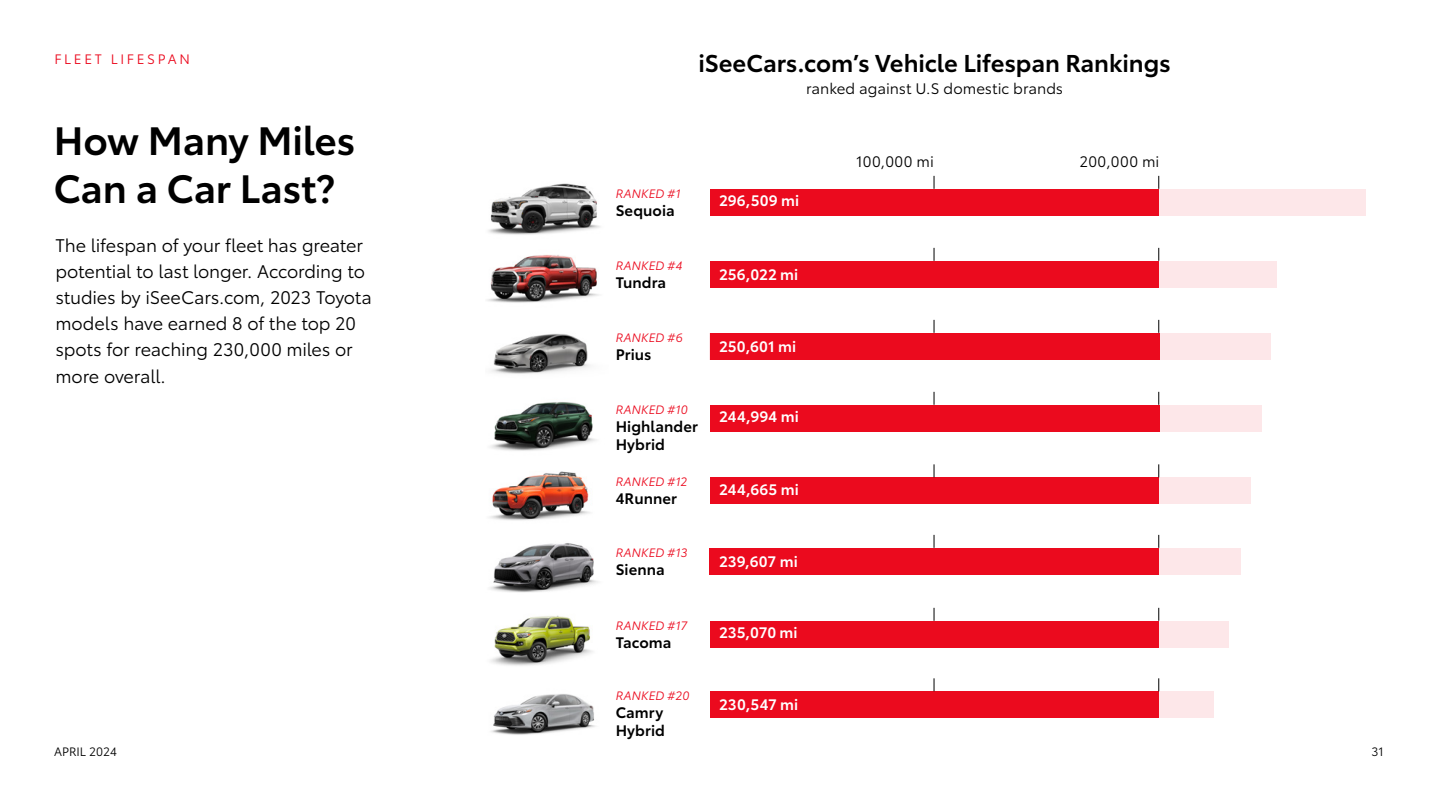
<style>
.page{position:relative;width:1438px;height:810px;background:#fff}
.page>*{position:absolute;margin:0;border:0;box-sizing:border-box;transform-origin:0 0}
.t1{font:600 39px "Toyota Type";letter-spacing:-.01em;color:#000}
.t2{font:600 24px "Toyota Type";letter-spacing:-.005em;color:#000}
.t3{font:18px/26.1px "Toyota Type";letter-spacing:-.01em;color:#000}
.t4{font:600 15px "Toyota Type";letter-spacing:.005em;color:#fff}
.t5{font:600 15px/18px "Toyota Type";letter-spacing:.005em;color:#000}
.t6{font:15px "Toyota Type";color:#000}
.t7{font:13.5px "Toyota Type";letter-spacing:.2em;color:#eb0a1e}
.t8{font:italic 12px "Toyota Type";letter-spacing:.02em;color:#eb0a1e}
.t9{font:12px "Toyota Type";color:#000}
</style>
<div class="page">
<div style="left:710px;top:189px;width:656px;height:27px;background:#fde7e9"></div>
<div style="left:710px;top:261px;width:566px;height:27px;background:#fde7e9"></div>
<div style="left:710px;top:333px;width:561px;height:27px;background:#fde7e9"></div>
<div style="left:710px;top:405px;width:551px;height:27px;background:#fde7e9"></div>
<div style="left:710px;top:477px;width:540px;height:27px;background:#fde7e9"></div>
<div style="left:710px;top:548px;width:531px;height:27px;background:#fde7e9"></div>
<div style="left:710px;top:621px;width:518px;height:27px;background:#fde7e9"></div>
<div style="left:710px;top:691px;width:504px;height:27px;background:#fde7e9"></div>
<div style="left:710px;top:189px;width:448px;height:27px;background:#eb0a1e"></div>
<div style="left:710px;top:261px;width:448px;height:27px;background:#eb0a1e"></div>
<div style="left:710px;top:333px;width:449px;height:27px;background:#eb0a1e"></div>
<div style="left:710px;top:405px;width:449px;height:27px;background:#eb0a1e"></div>
<div style="left:710px;top:477px;width:448px;height:27px;background:#eb0a1e"></div>
<div style="left:710px;top:548px;width:449px;height:27px;background:#eb0a1e"></div>
<div style="left:710px;top:621px;width:448px;height:27px;background:#eb0a1e"></div>
<div style="left:710px;top:691px;width:448px;height:27px;background:#eb0a1e"></div>
<img style="left:488px;top:183px;width:112px;height:52px">
<img style="left:487px;top:254px;width:112px;height:49px">
<img style="left:490px;top:334px;width:106px;height:117px">
<img style="left:490px;top:471px;width:100px;height:50px">
<img style="left:490px;top:543px;width:108px;height:50px">
<img style="left:490px;top:615px;width:103px;height:51px">
<img style="left:491px;top:694px;width:104px;height:41px">
<svg style="left:1158px;top:176px;width:1px;height:13px"></svg>
<svg style="left:1158px;top:248px;width:1px;height:13px"></svg>
<svg style="left:1158px;top:320px;width:1px;height:13px"></svg>
<svg style="left:1158px;top:392px;width:1px;height:13px"></svg>
<svg style="left:1158px;top:464px;width:1px;height:13px"></svg>
<svg style="left:1158px;top:535px;width:1px;height:13px"></svg>
<svg style="left:1158px;top:608px;width:1px;height:13px"></svg>
<svg style="left:1158px;top:678px;width:1px;height:13px"></svg>
<svg style="left:934px;top:176px;width:1px;height:13px"></svg>
<svg style="left:934px;top:248px;width:1px;height:13px"></svg>
<svg style="left:934px;top:320px;width:1px;height:13px"></svg>
<svg style="left:934px;top:392px;width:1px;height:13px"></svg>
<svg style="left:934px;top:464px;width:1px;height:13px"></svg>
<svg style="left:934px;top:535px;width:1px;height:13px"></svg>
<svg style="left:934px;top:608px;width:1px;height:13px"></svg>
<svg style="left:934px;top:678px;width:1px;height:13px"></svg>
<p class="t7" style="left:54px;top:49px;width:137px">FLEET LIFESPAN</p>
<p class="t1" style="left:54px;top:111px;width:303px">How Many Miles</p>
<p class="t1" style="left:54px;top:159px;width:283px">Can a Car Last?</p>
<p class="t3" style="left:56px;top:231px;width:318px">The lifespan of your fleet has greater potential to last longer. According to studies by iSeeCars.com, 2023 Toyota models have earned 8 of the top 20 spots for reaching 230,000 miles or more overall.</p>
<p class="t2" style="left:698px;top:45px;width:474px">iSeeCars.com’s Vehicle Lifespan Rankings</p>
<p class="t6" style="left:806px;top:77px;width:258px">ranked against U.S domestic brands</p>
<p class="t8" style="left:616px;top:184px;width:67px">RANKED #1</p>
<p class="t5" style="left:616px;top:200px;width:61px">Sequoia</p>
<p class="t8" style="left:616px;top:256px;width:69px">RANKED #4</p>
<p class="t5" style="left:616px;top:272px;width:52px">Tundra</p>
<p class="t8" style="left:616px;top:328px;width:69px">RANKED #6</p>
<p class="t5" style="left:616px;top:344px;width:37px">Prius</p>
<p class="t8" style="left:616px;top:400px;width:74px">RANKED #10</p>
<p class="t5" style="left:616px;top:416px;width:84px">Highlander<br>Hybrid</p>
<p class="t8" style="left:616px;top:473px;width:73px">RANKED #12</p>
<p class="t5" style="left:616px;top:489px;width:63px">4Runner</p>
<p class="t8" style="left:616px;top:543px;width:73px">RANKED #13</p>
<p class="t5" style="left:616px;top:559px;width:51px">Sienna</p>
<p class="t8" style="left:616px;top:616px;width:73px">RANKED #17</p>
<p class="t5" style="left:616px;top:632px;width:57px">Tacoma</p>
<p class="t8" style="left:616px;top:687px;width:75px">RANKED #20</p>
<p class="t5" style="left:616px;top:703px;width:51px">Camry<br>Hybrid</p>
<p class="t4" style="left:719px;top:190px;width:82px">296,509 mi</p>
<p class="t4" style="left:719px;top:263px;width:81px">256,022 mi</p>
<p class="t4" style="left:719px;top:335px;width:79px">250,601 mi</p>
<p class="t4" style="left:719px;top:405px;width:81px">244,994 mi</p>
<p class="t4" style="left:719px;top:478px;width:81px">244,665 mi</p>
<p class="t4" style="left:719px;top:550px;width:80px">239,607 mi</p>
<p class="t4" style="left:719px;top:621px;width:80px">235,070 mi</p>
<p class="t4" style="left:719px;top:693px;width:81px">230,547 mi</p>
<p class="t6" style="left:856px;top:151px;width:79px">100,000 mi</p>
<p class="t6" style="left:1079px;top:151px;width:81px">200,000 mi</p>
<p class="t9" style="left:54px;top:743px;width:65px">APRIL 2024</p>
<p class="t9" style="left:1371px;top:743px;width:14px">31</p>
</div>
